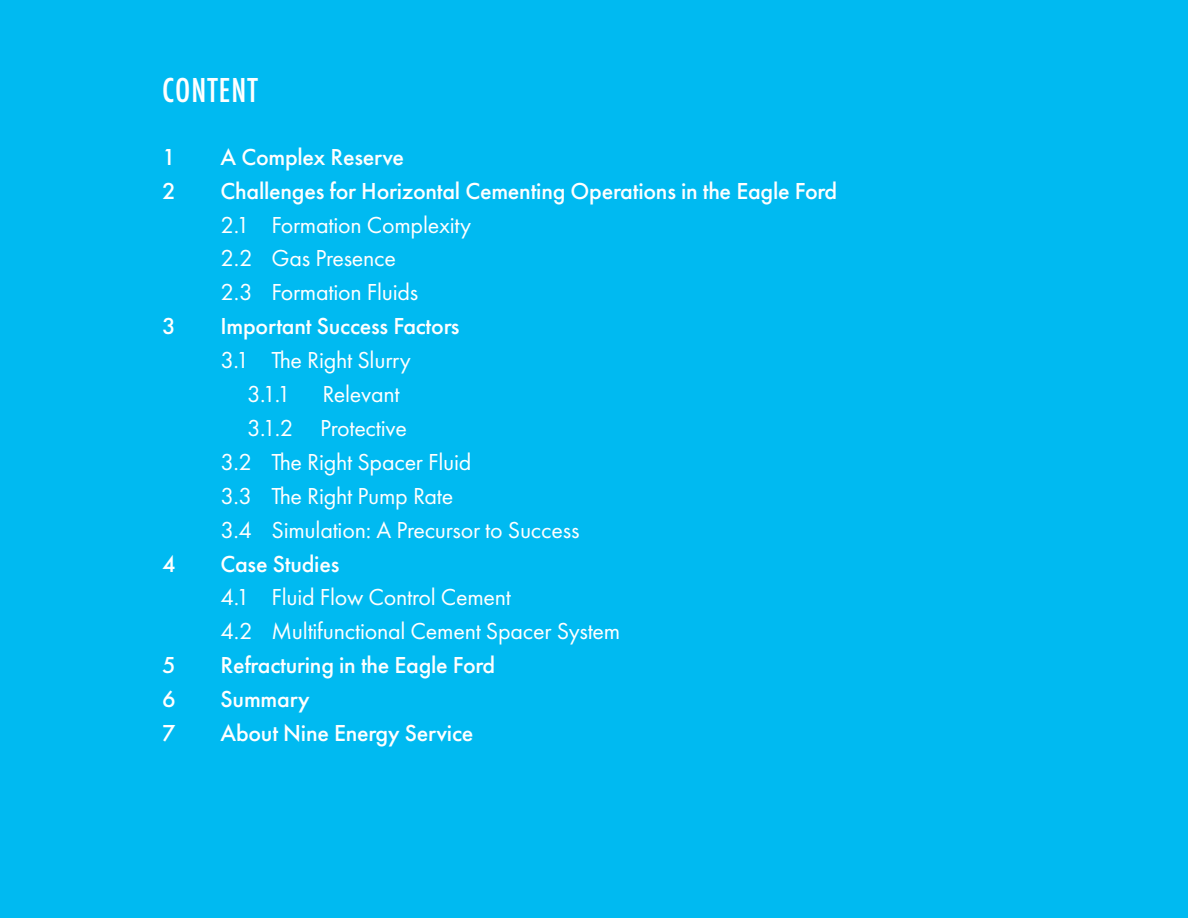
<style>
.page{position:relative;width:1188px;height:918px;background:#00baf1}
.page>*{position:absolute;margin:0;border:0;box-sizing:border-box;transform-origin:0 0}
.ebook_-_sub_1{font:500 36px "Futura PT Cond";letter-spacing:.03em;color:#fff}
.t1{font:24px "Futura PT";letter-spacing:-.01em;color:#fff}
.t2{font:500 24px "Futura PT";letter-spacing:-.01em;color:#fff}
</style>
<div class="page">
<p class="ebook_-_sub_1" style="left:162px;top:69px;width:97px">CONTENT</p>
<p class="t2" style="left:162px;top:142px;width:15px">1</p>
<p class="t2" style="left:221px;top:142px;width:185px">A Complex Reserve</p>
<p class="t2" style="left:162px;top:176px;width:15px">2</p>
<p class="t2" style="left:221px;top:176px;width:618px">Challenges for Horizontal Cementing Operations in the Eagle Ford</p>
<p class="t1" style="left:221px;top:210px;width:252px">2.1 Formation Complexity</p>
<p class="t1" style="left:221px;top:244px;width:177px">2.2 Gas Presence</p>
<p class="t1" style="left:221px;top:278px;width:199px">2.3 Formation Fluids</p>
<p class="t2" style="left:162px;top:312px;width:15px">3</p>
<p class="t2" style="left:221px;top:312px;width:241px">Important Success Factors</p>
<p class="t1" style="left:221px;top:346px;width:192px">3.1 The Right Slurry</p>
<p class="t1" style="left:247px;top:380px;width:45px">3.1.1</p>
<p class="t1" style="left:323px;top:380px;width:79px">Relevant</p>
<p class="t1" style="left:247px;top:414px;width:161px">3.1.2 Protective</p>
<p class="t1" style="left:221px;top:448px;width:252px">3.2 The Right Spacer Fluid</p>
<p class="t1" style="left:221px;top:481px;width:234px">3.3 The Right Pump Rate</p>
<p class="t1" style="left:221px;top:515px;width:360px">3.4 Simulation: A Precursor to Success</p>
<p class="t2" style="left:162px;top:549px;width:15px">4</p>
<p class="t2" style="left:221px;top:549px;width:120px">Case Studies</p>
<p class="t1" style="left:221px;top:583px;width:292px">4.1 Fluid Flow Control Cement</p>
<p class="t1" style="left:221px;top:617px;width:401px">4.2 Multifunctional Cement Spacer System</p>
<p class="t2" style="left:162px;top:651px;width:15px">5</p>
<p class="t2" style="left:221px;top:651px;width:276px">Refracturing in the Eagle Ford</p>
<p class="t2" style="left:162px;top:685px;width:15px">6</p>
<p class="t2" style="left:221px;top:685px;width:91px">Summary</p>
<p class="t2" style="left:162px;top:719px;width:15px">7</p>
<p class="t2" style="left:221px;top:719px;width:254px">About Nine Energy Service</p>
</div>
